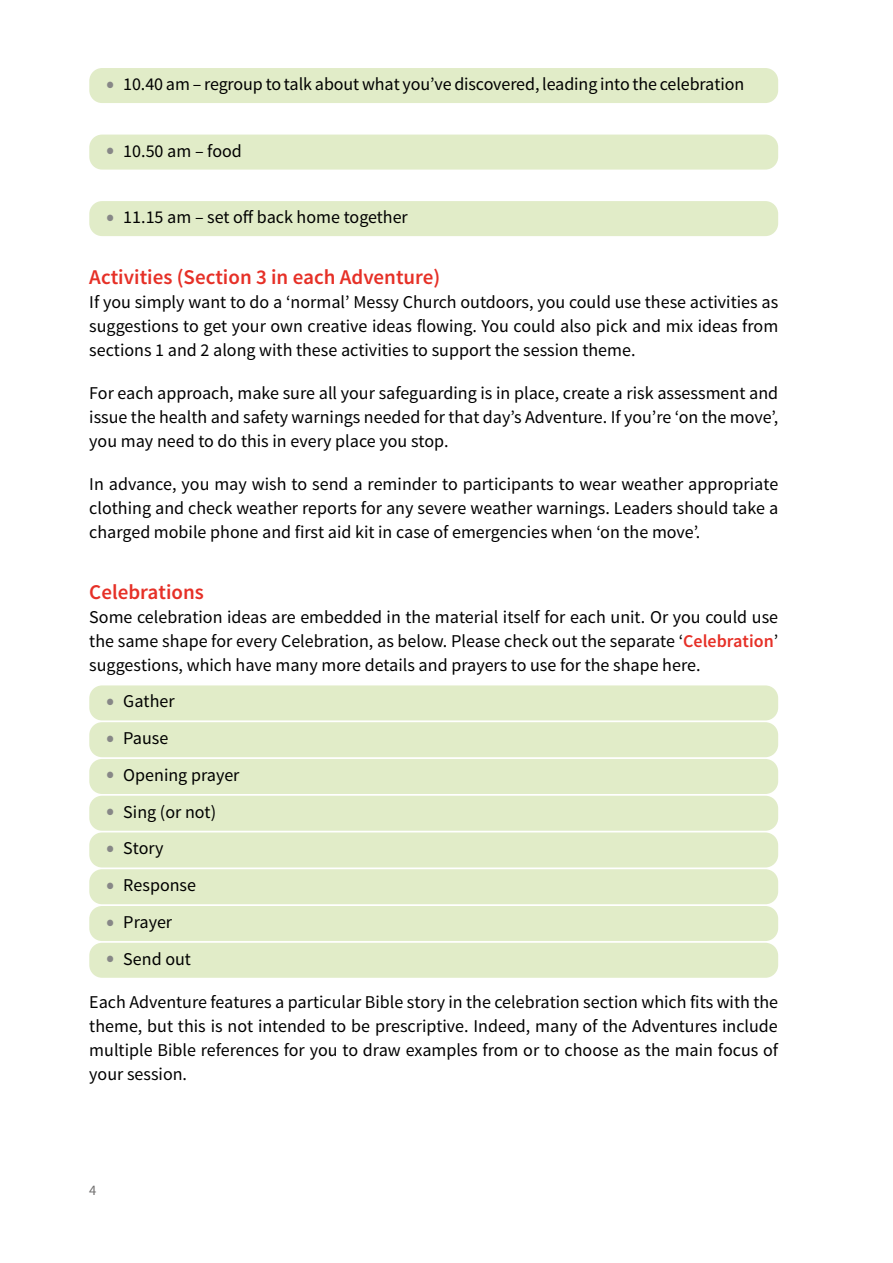
<style>
.page{position:relative;width:893px;height:1263px;background:#fff}
.page>*{position:absolute;margin:0;border:0;box-sizing:border-box;transform-origin:0 0}
.t1{font:600 21px "Source Sans Pro";color:#e63027}
.t2{font:18px/24px "Source Sans Pro";color:#000;text-align:justify}
.t3{font:14.55px "Source Sans Pro";color:#706f6f}
.s1{font-size:27px;color:#878787}
.s2{font-weight:600;color:#e63027}
</style>
<div class="page">
<div style="left:89px;top:68px;width:689px;height:35px;background:#e1ecc8;border-radius:13px"></div>
<div style="left:89px;top:135px;width:689px;height:35px;background:#e1ecc8;border-radius:13px"></div>
<div style="left:89px;top:201px;width:689px;height:35px;background:#e1ecc8;border-radius:13px"></div>
<div style="left:89px;top:685px;width:689px;height:35px;background:#e1ecc8;border-radius:13px"></div>
<div style="left:89px;top:722px;width:689px;height:35px;background:#e1ecc8;border-radius:13px"></div>
<div style="left:89px;top:759px;width:689px;height:35px;background:#e1ecc8;border-radius:13px"></div>
<div style="left:89px;top:796px;width:689px;height:35px;background:#e1ecc8;border-radius:13px"></div>
<div style="left:89px;top:832px;width:689px;height:35px;background:#e1ecc8;border-radius:13px"></div>
<div style="left:89px;top:869px;width:689px;height:35px;background:#e1ecc8;border-radius:13px"></div>
<div style="left:89px;top:906px;width:689px;height:35px;background:#e1ecc8;border-radius:13px"></div>
<div style="left:89px;top:943px;width:689px;height:35px;background:#e1ecc8;border-radius:13px"></div>
<p class="t2" style="left:106px;top:72px;width:639px"><span class="s1">•</span> 10.40 am – regroup to talk about what you’ve discovered, leading into the celebration</p>
<p class="t2" style="left:106px;top:139px;width:137px"><span class="s1">•</span> 10.50 am – food</p>
<p class="t2" style="left:106px;top:205px;width:303px"><span class="s1">•</span> 11.15 am – set off back home together</p>
<p class="t1" style="left:89px;top:264px;width:352px">Activities (Section 3 in each Adventure)</p>
<p class="t2" style="left:89px;top:290px;width:690px">If you simply want to do a ‘normal’ Messy Church outdoors, you could use these activities as suggestions to get your own creative ideas flowing. You could also pick and mix ideas from sections 1 and 2 along with these activities to support the session theme.</p>
<p class="t2" style="left:89px;top:381px;width:690px">For each approach, make sure all your safeguarding is in place, create a risk assessment and issue the health and safety warnings needed for that day’s Adventure. If you’re ‘on the move’, you may need to do this in every place you stop.</p>
<p class="t2" style="left:89px;top:472px;width:690px">In advance, you may wish to send a reminder to participants to wear weather appropriate clothing and check weather reports for any severe weather warnings. Leaders should take a charged mobile phone and first aid kit in case of emergencies when ‘on the move’.</p>
<p class="t1" style="left:89px;top:578px;width:116px">Celebrations</p>
<p class="t2" style="left:89px;top:605px;width:690px">Some celebration ideas are embedded in the material itself for each unit. Or you could use the same shape for every Celebration, as below. Please check out the separate ‘<span class="s2">Celebration</span>’ suggestions, which have many more details and prayers to use for the shape here.</p>
<p class="t2" style="left:106px;top:690px;width:70px"><span class="s1">•</span> Gather</p>
<p class="t2" style="left:106px;top:726px;width:64px"><span class="s1">•</span> Pause</p>
<p class="t2" style="left:106px;top:763px;width:135px"><span class="s1">•</span> Opening prayer</p>
<p class="t2" style="left:106px;top:800px;width:111px"><span class="s1">•</span> Sing (or not)</p>
<p class="t2" style="left:106px;top:837px;width:59px"><span class="s1">•</span> Story</p>
<p class="t2" style="left:106px;top:873px;width:91px"><span class="s1">•</span> Response</p>
<p class="t2" style="left:106px;top:910px;width:67px"><span class="s1">•</span> Prayer</p>
<p class="t2" style="left:106px;top:947px;width:86px"><span class="s1">•</span> Send out</p>
<p class="t2" style="left:89px;top:990px;width:690px">Each Adventure features a particular Bible story in the celebration section which fits with the theme, but this is not intended to be prescriptive. Indeed, many of the Adventures include multiple Bible references for you to draw examples from or to choose as the main focus of your session.</p>
<p class="t3" style="left:89px;top:1181px;width:9px">4</p>
</div>
